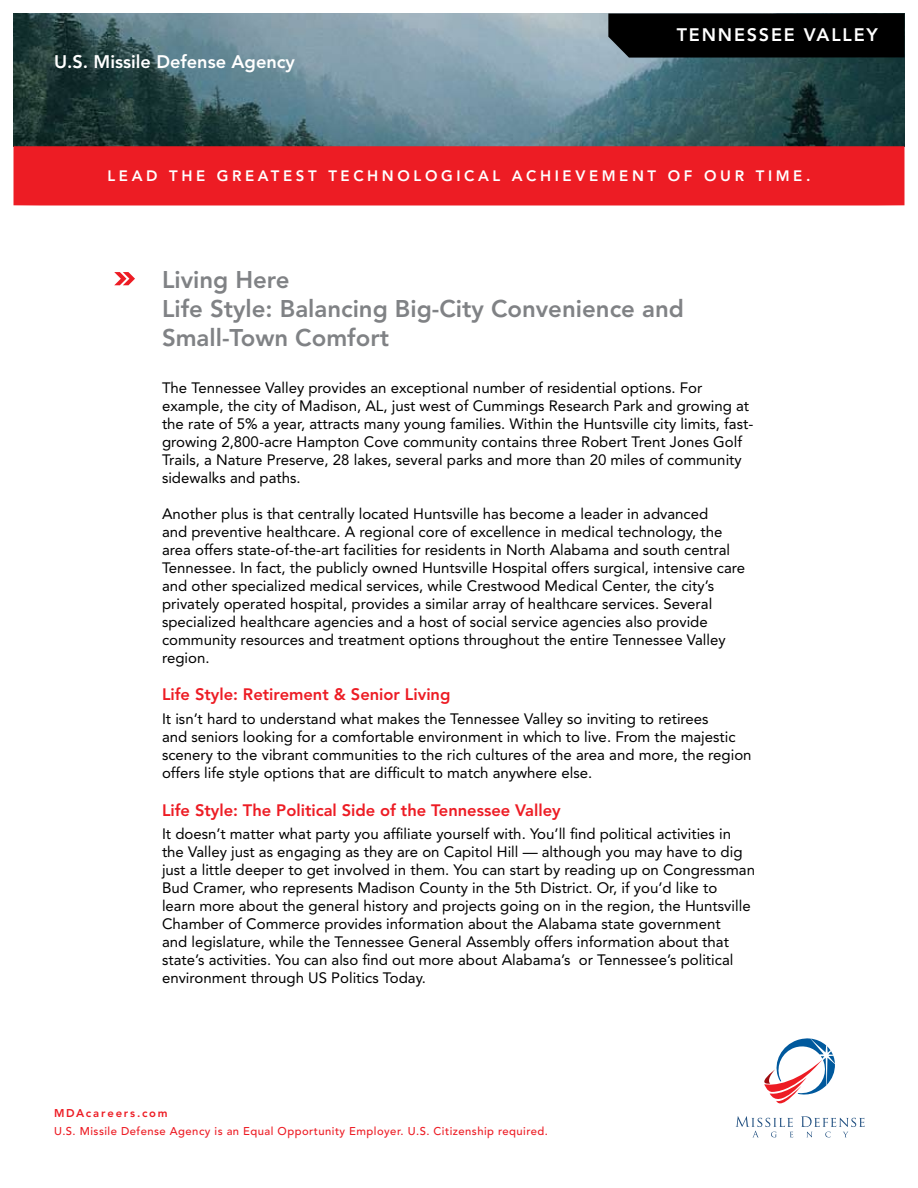
<style>
.page{position:relative;width:918px;height:1188px;background:#fff}
.page>*{position:absolute;margin:0;border:0;box-sizing:border-box;transform-origin:0 0}
.t1{font:800 24px/28.8px "Avenir";color:#808285}
.t2{font:800 18.15px "Avenir";color:#fff}
.t3{font:800 18px "Avenir";letter-spacing:.1em;color:#fff}
.t4{font:800 16.5px "Avenir";color:#ed1c24}
.t5{font:15px/18px "Avenir";color:#000}
.t6{font:800 15px "Avenir";letter-spacing:.24em;color:#fff}
.t7{font:500 11.25px "Avenir";letter-spacing:.04em;color:#ed1c24}
.t8{font:800 11.25px "Avenir";letter-spacing:.165em;color:#ed1c24}
</style>
<div class="page">
<img style="left:14px;top:14px;width:890px;height:132px">
<div style="left:14px;top:146px;width:890px;height:60px;background:#ed1c24"></div>
<svg style="left:114px;top:272px;width:21px;height:13px"></svg>
<svg style="left:736px;top:1038px;width:129px;height:99px"></svg>
<div style="left:608px;top:13px;width:297px;height:45px;background:#000"></div>
<p class="t2" style="left:54px;top:51px;width:242px">U.S. M issile Defense Agency</p>
<p class="t3" style="left:677px;top:24px;width:203px">Tenness ee Valley</p>
<p class="t6" style="left:108px;top:167px;width:200px">Lead th e Gr eat est</p>
<p class="t6" style="left:328px;top:167px;width:198px">Tech nol og ic al Ach</p>
<p class="t6" style="left:555px;top:167px;width:257px">iev ement of Our Time.</p>
<h1 class="t1" style="left:162px;top:265px;width:523px">Living Here<br>Life Style: Balancing Big-City Convenience and<br>Small-Town Comfort</h1>
<p class="t5" style="left:162px;top:378px;width:593px">The Tennessee Valley provides an exceptional number of residential options. For example, the city of Madison, AL, just west of Cummings Research Park and growing at the rate of 5% a year, attracts many young families. Within the Huntsville city limits, fast&shy;growing 2,800-acre Hampton Cove community contains three Robert Trent Jones Golf Trails, a Nature Preserve, 28 lakes, several parks and more than 20 miles of community sidewalks and paths.</p>
<p class="t5" style="left:162px;top:504px;width:585px">Another plus is that centrally located Huntsville has become a leader in advanced<br>and preventive healthcare. A regional core of excellence in medical technology, the area offers state-of-the-art facilities for residents in North Alabama and south central Tennessee. In fact, the publicly owned Huntsville Hospital offers surgical, intensive care and other specialized medical services, while Crestwood Medical Center, the city’s privately operated hospital, provides a similar array of healthcare services. Several specialized healthcare agencies and a host of social service agencies also provide community resources and treatment options throughout the entire Tennessee Valley region.</p>
<p class="t4" style="left:162px;top:685px;width:290px">Life Style: Retirement &amp; Senior Living</p>
<p class="t5" style="left:162px;top:710px;width:591px">It isn’t hard to understand what makes the Tennessee Valley so inviting to retirees<br>and seniors looking for a comfortable environment in which to live. From the majestic scenery to the vibrant communities to the rich cultures of the area and more, the region offers life style options that are difficult to match anywhere else.</p>
<p class="t4" style="left:162px;top:800px;width:400px">Life Style: The Political Side of the Tennessee Valley</p>
<p class="t5" style="left:162px;top:825px;width:595px">It doesn’t matter what party you affiliate yourself with. You’ll find political activities in the Valley just as engaging as they are on Capitol Hill — although you may have to dig just a little deeper to get involved in them. You can start by reading up on Congressman Bud Cramer, who represents Madison County in the 5th District. Or, if you’d like to<br>learn more about the general history and projects going on in the region, the Huntsville Chamber of Commerce provides information about the Alabama state government<br>and legislature, while the Tennessee General Assembly offers information about that state’s activities. You can also find out more about Alabama’s or Tennessee’s political environment through US Politics Today.</p>
<p class="t8" style="left:54px;top:1106px;width:11px">MDA</p>
<p class="t8" style="left:86px;top:1106px;width:83px">careers.com</p>
<p class="t7" style="left:54px;top:1124px;width:495px">U.S. Missile Defense Agency is an Equal Opportunity Employer. U.S. Citizenship required.</p>
</div>
